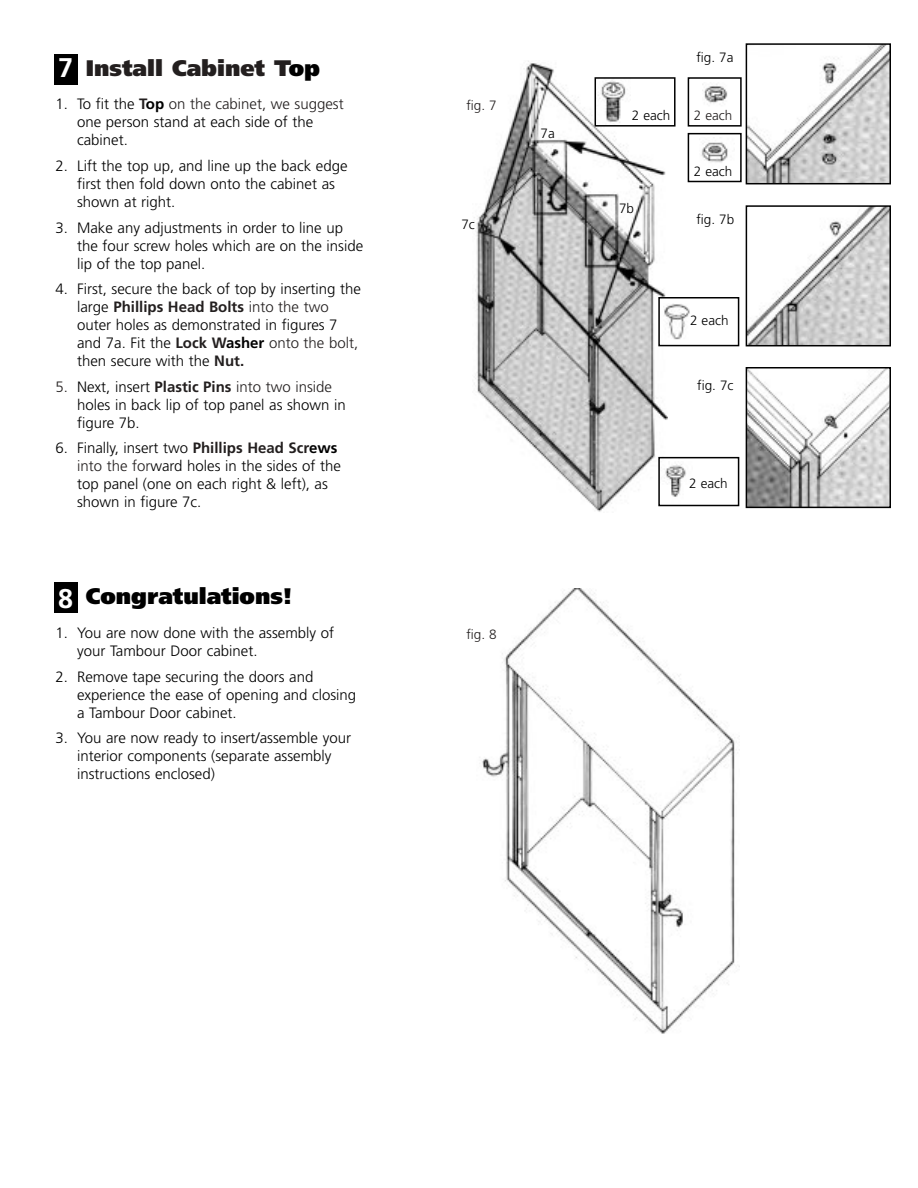
<style>
.page{position:relative;width:918px;height:1188px;background:#fff}
.page>*{position:absolute;margin:0;border:0;box-sizing:border-box;transform-origin:0 0}
.t1{font:700 27px "Frutiger";color:#fff}
.t2{font:900 22.5px "Frutiger";color:#231f1f}
.t3{font:900 22.5px "Frutiger";color:#000}
.t4{font:300 15px/18px "Frutiger";color:#000}
.t5{font:300 13.5px "Frutiger";color:#000}
.t6{font:300 13.5px "Frutiger";color:#231f1f}
.s1{color:#000}
.s2{font-weight:700;color:#231f1f}
.s3{font-weight:700}
.s4{color:#231f1f}
</style>
<div class="page">
<div style="left:54px;top:54px;width:24px;height:31px;background:#000"></div>
<img style="left:474px;top:61px;width:194px;height:451px">
<img style="left:749px;top:46px;width:139px;height:135px">
<div style="left:746px;top:43px;width:145px;height:141px;border:2px solid #000"></div>
<img style="left:749px;top:208px;width:139px;height:135px">
<div style="left:746px;top:205px;width:145px;height:141px;border:2px solid #000"></div>
<img style="left:749px;top:370px;width:139px;height:135px">
<div style="left:746px;top:367px;width:145px;height:141px;border:2px solid #000"></div>
<div style="left:54px;top:583px;width:24px;height:30px;background:#000"></div>
<img style="left:482px;top:589px;width:253px;height:445px">
<img style="left:661px;top:461px;width:25px;height:42px">
<div style="left:658px;top:457px;width:81px;height:49px;border:2px solid #000"></div>
<img style="left:664px;top:303px;width:26px;height:38px">
<div style="left:658px;top:297px;width:81px;height:49px;border:2px solid #000"></div>
<img style="left:701px;top:137px;width:27px;height:26px">
<div style="left:688px;top:133px;width:54px;height:49px;border:2px solid #000"></div>
<img style="left:702px;top:84px;width:26px;height:20px">
<div style="left:688px;top:77px;width:54px;height:50px;border:2px solid #000"></div>
<img style="left:598px;top:80px;width:33px;height:44px">
<div style="left:595px;top:77px;width:81px;height:50px;border:2px solid #000"></div>
<h1 class="t1" style="left:58px;top:57px;width:17px">7</h1>
<h2 class="t2" style="left:86px;top:59px;width:236px">Install Cabinet T<span class="s1">op</span></h2>
<p class="t4" style="left:77px;top:96px;width:268px;text-indent:-22px">1. To fit the <span class="s2">T</span><span class="s3">op</span> <span class="s4">on the cabinet, we suggest </span>one person stand at each side of the cabinet.</p>
<p class="t4" style="left:77px;top:158px;width:272px;text-indent:-22px">2. Lift the top up, and line up the back edge first then fold down onto the cabinet as shown at right.</p>
<p class="t4" style="left:77px;top:219px;width:288px;text-indent:-22px">3. Make any adjustments in order to line up the four screw holes which are on the inside lip of the top panel.</p>
<p class="t4" style="left:77px;top:281px;width:285px;text-indent:-22px">4. First, secure the back of top by inserting the large <span class="s2">Phillips Head Bolts</span> <span class="s4">into the two </span>outer holes as demonstrated in figures 7 and 7a. Fit the <span class="s2">Lock W</span><span class="s3">asher</span> <span class="s4">onto the bolt, </span>then secure with the <span class="s2">Nut.</span></p>
<p class="t4" style="left:77px;top:379px;width:270px;text-indent:-22px"><span class="s4">5.</span> Next, insert <span class="s2">Plastic Pins</span> <span class="s4">into two inside </span>holes in back lip of top panel as shown in figure 7b.</p>
<p class="t4" style="left:77px;top:440px;width:265px;text-indent:-22px">6. Finally, insert two <span class="s2">Phillips Head Scr</span><span class="s3">ews </span><span class="s4">into the for</span>ward holes in the sides of the top panel (one on each right &amp; left), as shown in figure 7c.</p>
<h1 class="t1" style="left:58px;top:587px;width:17px">8</h1>
<h2 class="t3" style="left:86px;top:587px;width:208px">Congratulations!</h2>
<p class="t4" style="left:77px;top:625px;width:259px;text-indent:-22px">1. You are now done with the assembly of your Tambour Door cabinet.</p>
<p class="t4" style="left:77px;top:669px;width:281px;text-indent:-22px">2. Remove tape securing the doors and experience the ease of opening and closing a Tambour Door cabinet.</p>
<p class="t4" style="left:77px;top:730px;width:275px;text-indent:-22px">3. You are now ready to insert/assemble your interior components (separate assembly instructions enclosed)</p>
<p class="t6" style="left:466px;top:100px;width:32px">fig. 7</p>
<p class="t5" style="left:461px;top:219px;width:15px">7c</p>
<p class="t5" style="left:541px;top:128px;width:16px">7a</p>
<p class="t6" style="left:466px;top:629px;width:32px">fig. 8</p>
<p class="t5" style="left:632px;top:110px;width:40px">2 each</p>
<p class="t5" style="left:619px;top:203px;width:17px">7b</p>
<p class="t5" style="left:696px;top:52px;width:39px">fig. 7a</p>
<p class="t6" style="left:694px;top:110px;width:40px">2 each</p>
<p class="t5" style="left:694px;top:166px;width:40px">2 each</p>
<p class="t5" style="left:696px;top:214px;width:39px">fig. 7b</p>
<p class="t5" style="left:690px;top:315px;width:40px">2 each</p>
<p class="t5" style="left:697px;top:379px;width:38px">fig. 7c</p>
<p class="t5" style="left:689px;top:478px;width:40px">2 each</p>
</div>
